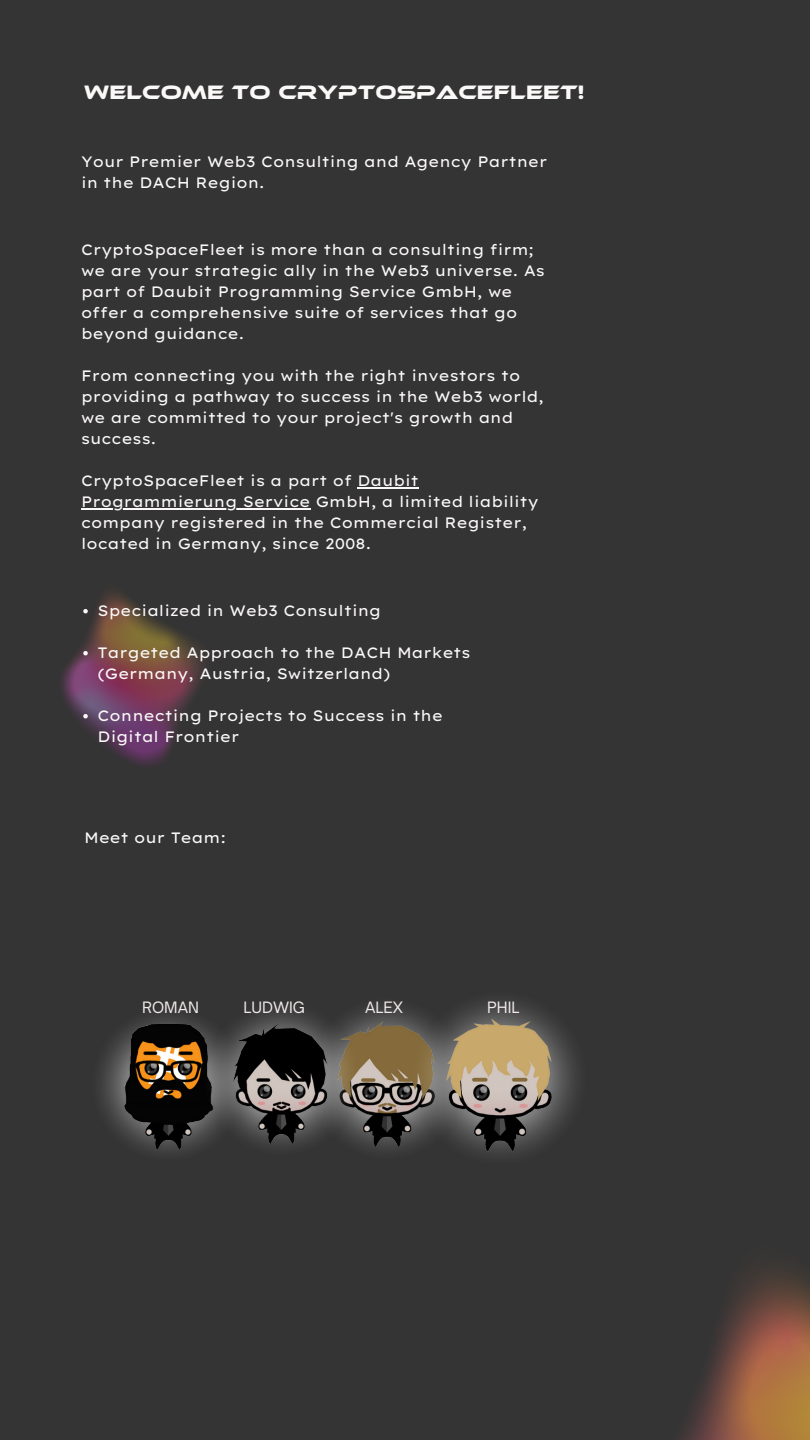
<style>
.page{position:relative;width:810px;height:1440px;background:#343434}
.page>*{position:absolute;margin:0;border:0;box-sizing:border-box;transform-origin:0 0}
.t1{font:20px "Ethnocentric Rg";color:#fbf8f8}
.t2{font:15px/21px "Lexend Exa";color:#fbf8f8}
.t3{font:15px "Open Sauce One";color:#f1e9e9}
</style>
<div class="page">
<img style="left:680px;top:1267px;width:130px;height:173px">
<img style="left:101px;top:1016px;width:96px;height:137px">
<img style="left:365px;top:1007px;width:41px;height:143px">
<img style="left:197px;top:1011px;width:168px;height:136px">
<img style="left:406px;top:1002px;width:171px;height:153px">
<hr style="left:357px;top:487px;width:62px;height:2px;background:#fbf8f8">
<hr style="left:81px;top:508px;width:229px;height:2px;background:#fbf8f8">
<img style="left:62px;top:592px;width:143px;height:173px">
<svg style="left:83px;top:609px;width:5px;height:4px"></svg>
<svg style="left:83px;top:651px;width:5px;height:4px"></svg>
<svg style="left:83px;top:714px;width:5px;height:4px"></svg>
<p class="t1" style="left:84px;top:80px;width:502px">WELCOME TO CRYPTOSPACEFLEET!</p>
<p class="t2" style="left:81px;top:151px;width:468px">Your Premier Web3 Consulting and Agency Partner in the DACH Region.</p>
<p class="t2" style="left:81px;top:239px;width:466px">CryptoSpaceFleet is more than a consulting firm; we are your strategic ally in the Web3 universe. As part of Daubit Programming Service GmbH, we offer a comprehensive suite of services that go beyond guidance.</p>
<p class="t2" style="left:81px;top:365px;width:464px">From connecting you with the right investors to providing a pathway to success in the Web3 world, we are committed to your project's growth and success.</p>
<p class="t2" style="left:81px;top:470px;width:459px">CryptoSpaceFleet is a part of Daubit Programmierung Service GmbH, a limited liability company registered in the Commercial Register, located in Germany, since 2008.</p>
<p class="t2" style="left:98px;top:600px;width:285px">Specialized in Web3 Consulting</p>
<p class="t2" style="left:98px;top:642px;width:375px">Targeted Approach to the DACH Markets (Germany, Austria, Switzerland)</p>
<p class="t2" style="left:98px;top:705px;width:347px">Connecting Projects to Success in the<br>Digital Frontier</p>
<p class="t2" style="left:84px;top:827px;width:143px">Meet our Team:</p>
<p class="t3" style="left:142px;top:998px;width:58px">ROMAN</p>
<p class="t3" style="left:244px;top:998px;width:63px">LUDWIG</p>
<p class="t3" style="left:365px;top:998px;width:39px">ALEX</p>
<p class="t3" style="left:487px;top:998px;width:34px">PHIL</p>
</div>
